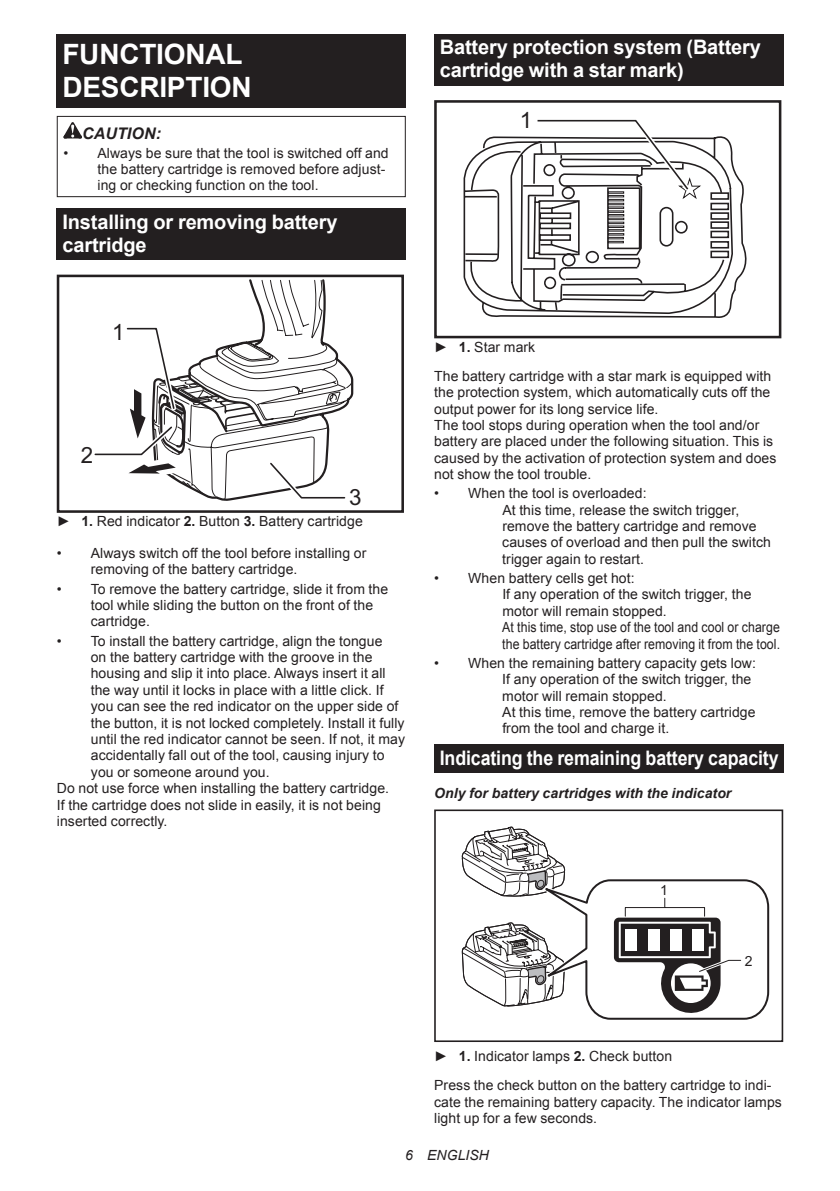
<style>
.page{position:relative;width:840px;height:1191px;background:#fff}
.page>*{position:absolute;margin:0;border:0;box-sizing:border-box;transform-origin:0 0}
.t1{font:700 28px/32.8px "Arial";letter-spacing:-.01em;color:#fff}
.t2{font:22.4px "Arial";color:#231f20}
.t3{font:700 20px/23.4px "Arial";letter-spacing:-.01em;color:#fff}
.t4{font:700 20px "Arial";letter-spacing:-.01em;color:#fff;scale:.89 1}
.t5{font:italic 700 16px "Arial";letter-spacing:.005em;color:#231f20}
.t6{font:14px/16.4px "Arial";letter-spacing:.005em;color:#231f20}
.t7{font:italic 700 14px "Arial";letter-spacing:.005em;color:#231f20}
.t8{font:italic 14px "Arial";letter-spacing:.005em;color:#231f20}
.s1{font-weight:700}
</style>
<div class="page">
<div style="left:57px;top:34px;width:348px;height:74px;background:#231f20"></div>
<svg style="left:63px;top:122px;width:19px;height:16px"></svg>
<div style="left:57px;top:116px;width:348px;height:81px;border:1px solid #231f20"></div>
<div style="left:57px;top:208px;width:348px;height:52px;background:#231f20"></div>
<svg style="left:249px;top:279px;width:105px;height:123px"></svg>
<div style="left:57px;top:275px;width:347px;height:238px;border:3px solid #231f20"></div>
<svg style="left:217px;top:324px;width:132px;height:177px"></svg>
<svg style="left:94px;top:327px;width:252px;height:172px"></svg>
<div style="left:434px;top:34px;width:348px;height:52px;background:#231f20"></div>
<svg style="left:463px;top:136px;width:284px;height:182px"></svg>
<div style="left:710px;top:192px;width:18px;height:8px;border:2px solid #231f20"></div>
<div style="left:710px;top:203px;width:18px;height:7px;border:2px solid #231f20"></div>
<div style="left:710px;top:212px;width:18px;height:8px;border:2px solid #231f20"></div>
<div style="left:710px;top:221px;width:18px;height:8px;border:2px solid #231f20"></div>
<div style="left:710px;top:231px;width:18px;height:7px;border:2px solid #231f20"></div>
<div style="left:710px;top:241px;width:18px;height:7px;border:2px solid #231f20"></div>
<div style="left:710px;top:251px;width:18px;height:7px;border:2px solid #231f20"></div>
<div style="left:607px;top:206px;width:16px;height:3px;border:1px solid #231f20"></div>
<div style="left:607px;top:210px;width:16px;height:3px;border:1px solid #231f20"></div>
<svg style="left:607px;top:214px;width:17px;height:10px"></svg>
<div style="left:607px;top:225px;width:17px;height:3px;border:1px solid #231f20"></div>
<div style="left:607px;top:229px;width:17px;height:3px;border:1px solid #231f20"></div>
<svg style="left:607px;top:233px;width:17px;height:10px"></svg>
<div style="left:434px;top:100px;width:347px;height:238px;border:3px solid #231f20"></div>
<svg style="left:532px;top:119px;width:170px;height:86px"></svg>
<div style="left:434px;top:744px;width:348px;height:29px;background:#231f20"></div>
<svg style="left:461px;top:809px;width:308px;height:233px"></svg>
<h1 class="t1" style="left:62px;top:38px;width:191px">FUNCTIONAL<br>DESCRIPTION</h1>
<p class="t5" style="left:82px;top:122px;width:80px">CAUTION:</p>
<p class="t6" style="left:97px;top:145px;width:292px;text-indent:-34px">• Always be sure that the tool is switched off and the battery cartridge is removed before adjust&shy;ing or checking function on the tool.</p>
<h3 class="t3" style="left:62px;top:210px;width:276px">Installing or removing battery cartridge</h3>
<h2 class="t2" style="left:112px;top:317px;width:14px">1</h2>
<h2 class="t2" style="left:81px;top:440px;width:14px">2</h2>
<h2 class="t2" style="left:349px;top:482px;width:14px">3</h2>
<p class="t6" style="left:57px;top:513px;width:307px">► <span class="s1">1.</span> Red indicator <span class="s1">2.</span> Button <span class="s1">3.</span> Battery cartridge</p>
<p class="t6" style="left:91px;top:545px;width:277px;text-indent:-34px">• Always switch off the tool before installing or removing of the battery cartridge.</p>
<p class="t6" style="left:91px;top:581px;width:299px;text-indent:-34px">• To remove the battery cartridge, slide it from the tool while sliding the button on the front of the cartridge.</p>
<p class="t6" style="left:57px;top:632px;width:327px">• To install the battery cartridge, align the tongue</p>
<p class="t6" style="left:91px;top:649px;width:283px">on the battery cartridge with the groove in the</p>
<p class="t6" style="left:91px;top:665px;width:296px">housing and slip it into place. Always insert it all</p>
<p class="t6" style="left:91px;top:682px;width:294px">the way until it locks in place with a little click. If</p>
<p class="t6" style="left:91px;top:698px;width:309px">you can see the red indicator on the upper side of</p>
<p class="t6" style="left:91px;top:714px;width:315px">the button, it is not locked completely. Install it fully</p>
<p class="t6" style="left:91px;top:731px;width:315px">until the red indicator cannot be seen. If not, it may</p>
<p class="t6" style="left:91px;top:747px;width:295px">accidentally fall out of the tool, causing injury to</p>
<p class="t6" style="left:91px;top:764px;width:180px">you or someone around you.</p>
<p class="t6" style="left:57px;top:780px;width:333px">Do not use force when installing the battery cartridge.</p>
<p class="t6" style="left:57px;top:796px;width:325px">If the cartridge does not slide in easily, it is not being</p>
<p class="t6" style="left:57px;top:813px;width:112px">inserted correctly.</p>
<h3 class="t3" style="left:439px;top:36px;width:322px">Battery protection system (Battery cartridge with a star mark)</h3>
<h2 class="t2" style="left:519px;top:105px;width:14px">1</h2>
<p class="t6" style="left:434px;top:333px;width:338px;line-height:28.8px">► <span class="s1">1.</span> Star mark<br>The battery cartridge with a star mark is equipped with</p>
<p class="t6" style="left:434px;top:384px;width:343px">the protection system, which automatically cuts off the output power for its long service life.<br>The tool stops during operation when the tool and/or battery are placed under the following situation. This is caused by the activation of protection system and does not show the tool trouble.</p>
<p class="t6" style="left:502px;top:485px;width:270px;text-indent:-68px">• When the tool is overloaded:<br>At this time, release the switch trigger, remove the battery cartridge and remove causes of overload and then pull the switch trigger again to restart.</p>
<p class="t6" style="left:502px;top:570px;width:279px;text-indent:-68px">• When battery cells get hot:<br>If any operation of the switch trigger, the motor will remain stopped.<br>At this time, stop use of the tool and cool or charge the battery cartridge after removing it from the tool.</p>
<p class="t6" style="left:502px;top:655px;width:255px;text-indent:-68px">• When the remaining battery capacity gets low:<br>If any operation of the switch trigger, the motor will remain stopped.<br>At this time, remove the battery cartridge from the tool and charge it.</p>
<h3 class="t4" style="left:439px;top:744px;width:382px">Indicating the remaining battery capacity</h3>
<p class="t7" style="left:434px;top:784px;width:298px">Only for battery cartridges with the indicator</p>
<p class="t6" style="left:659px;top:881px;width:9px">1</p>
<p class="t6" style="left:744px;top:953px;width:9px">2</p>
<p class="t6" style="left:434px;top:1042px;width:338px;line-height:28.8px">► <span class="s1">1.</span> Indicator lamps <span class="s1">2.</span> Check button<br>Press the check button on the battery cartridge to indi-</p>
<p class="t6" style="left:434px;top:1093px;width:349px">cate the remaining battery capacity. The indicator lamps light up for a few seconds.</p>
<p class="t8" style="left:405px;top:1146px;width:85px">6 ENGLISH</p>
</div>
